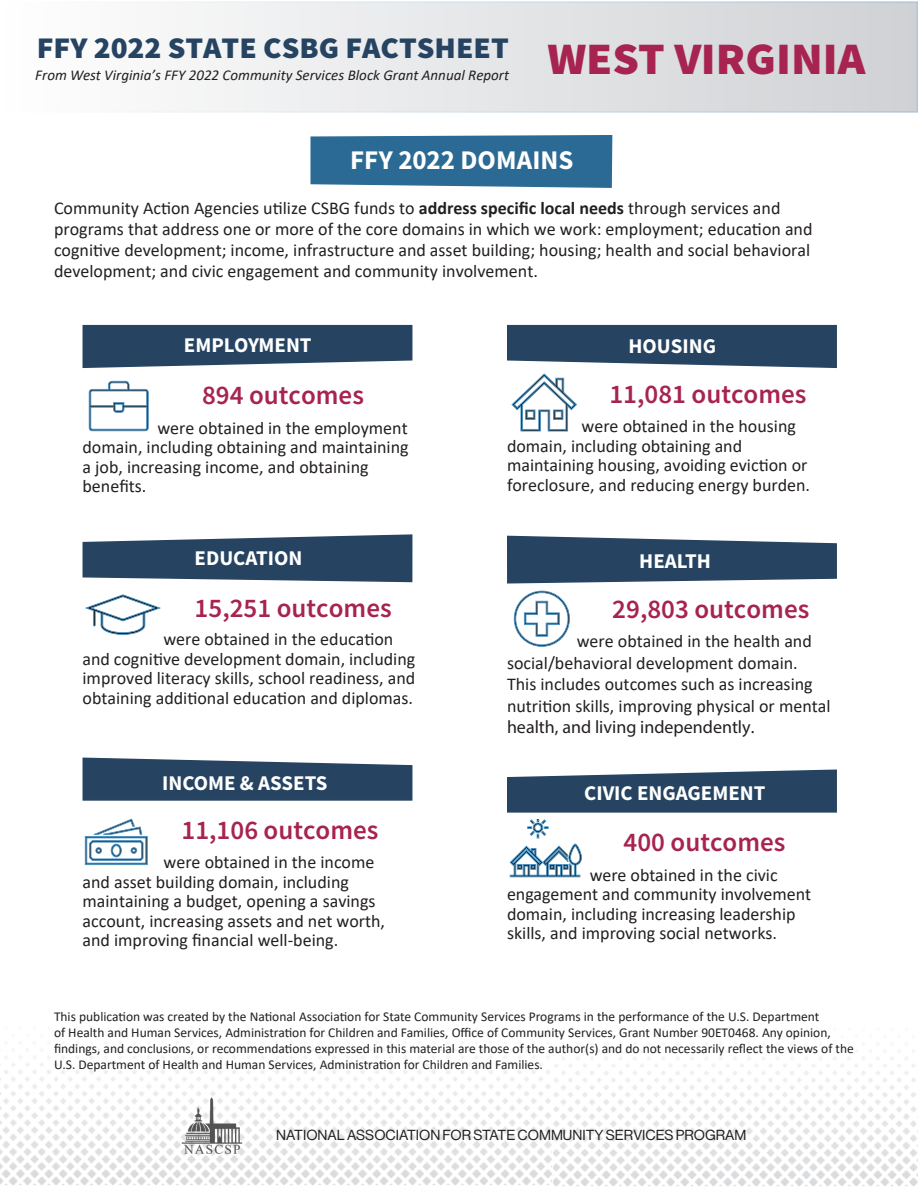
<style>
.page{position:relative;width:918px;height:1188px;background:#fff}
.page>*{position:absolute;margin:0;border:0;box-sizing:border-box;transform-origin:0 0}
.t1{font:45px "Source Sans Variable";color:#a72350;scale:1.05 1}
.t2{font:30px "Source Sans Variable";color:#264462;scale:1.05 1}
.t3{font:27px "Source Sans Variable";color:#a72350}
.table_title_white{font:27px "Source Sans Variable";letter-spacing:-.005em;color:#fff}
.t4{font:21px "Source Sans Variable";color:#fff}
.t5{font:18px/19.5px "Calibri";color:#231f20}
.t6{font:italic 15px "Calibri";color:#231f20}
.t7{font:14.25px "N Haas Grotesk DS Pro 55 Rg";color:#231f20}
.t8{font:13.5px/16.2px "Calibri";color:#231f20}
.s1{font-weight:700}
.s2{font-family:"Myriad Pro"}
</style>
<div class="page">
<div style="left:0;top:1px;width:918px;height:112px;background:linear-gradient(to right,#fffefe,#cfd1d4)"></div>
<svg style="left:507px;top:535px;width:330px;height:49px;background:#465f79"></svg>
<img style="left:553px;top:1056px;width:364px;height:130px">
<img style="left:1px;top:1056px;width:551px;height:129px">
<img style="left:175px;top:1093px;width:74px;height:65px">
<svg style="left:310px;top:135px;width:303px;height:53px;background:#357299"></svg>
<svg style="left:89px;top:381px;width:60px;height:50px"></svg>
<svg style="left:85px;top:594px;width:76px;height:41px"></svg>
<svg style="left:509px;top:819px;width:73px;height:59px"></svg>
<svg style="left:85px;top:818px;width:63px;height:47px"></svg>
<svg style="left:514px;top:590px;width:56px;height:57px"></svg>
<svg style="left:82px;top:324px;width:331px;height:44px;background:#3d5873"></svg>
<svg style="left:82px;top:534px;width:331px;height:49px;background:#466079"></svg>
<svg style="left:82px;top:757px;width:331px;height:44px;background:#3d5873"></svg>
<svg style="left:507px;top:324px;width:330px;height:108px"></svg>
<svg style="left:507px;top:769px;width:330px;height:44px;background:#3d5772"></svg>
<p class="t2" style="left:37px;top:30px;width:451px">FFY 2022 STATE CSBG FACTSHEET</p>
<p class="t6" style="left:35px;top:65px;width:475px">From West Virginia’s FFY 2022 Community Services Block Grant Annual Report</p>
<p class="t1" style="left:547px;top:32px;width:304px">WEST VIRGINIA</p>
<p class="table_title_white" style="left:350px;top:144px;width:225px">FFY 2022 DOMAINS</p>
<p class="t5" style="left:54px;top:198px;width:728px">Community Action Agencies utilize CSBG funds to <span class="s1">address specific local needs</span> through services and</p>
<p class="t5" style="left:54px;top:218px;width:760px;line-height:21px">programs that address one or more of the core domains in which we work: employment; education and cognitive development; income, infrastructure and asset building; housing; health and social behavioral development; and civic engagement and community involvement.</p>
<p class="t4" style="left:184px;top:332px;width:129px">EMPLOYMENT</p>
<p class="t3" style="left:202px;top:379px;width:163px">894 outcomes</p>
<p class="t5" style="left:83px;top:417px;width:328px;text-indent:75px">were obtained in the employment domain, including obtaining and maintaining a job, increasing income, and obtaining benefits.</p>
<p class="t4" style="left:195px;top:545px;width:109px">EDUCATION</p>
<p class="t3" style="left:195px;top:591px;width:199px">15,251 outcomes</p>
<p class="t5" style="left:83px;top:629px;width:334px;text-indent:81px">were obtained in the education and cognitive development domain, including improved literacy skills, school readiness, and obtaining additional education and diplomas.</p>
<p class="t4" style="left:162px;top:770px;width:167px">INCOME &amp; ASSETS</p>
<p class="t3" style="left:182px;top:813px;width:199px">11,106 outcomes</p>
<p class="t5" style="left:83px;top:852px;width:304px;text-indent:81px">were obtained in the income and asset building domain, including maintaining a budget, opening a savings account, increasing assets and net worth, and improving financial well-being.</p>
<p class="t4" style="left:628px;top:334px;width:89px">HOUSING</p>
<p class="t3" style="left:609px;top:378px;width:199px">11,081 outcomes</p>
<p class="t5" style="left:507px;top:416px;width:305px;text-indent:75px">were obtained in the housing domain, including obtaining and maintaining housing, avoiding eviction or foreclosure, and reducing energy burden.</p>
<p class="t4" style="left:639px;top:549px;width:73px">HEALTH</p>
<p class="t3" style="left:612px;top:593px;width:199px">29,803 outcomes</p>
<p class="t5" style="left:507px;top:630px;width:325px;line-height:21.6px;text-indent:70px">were obtained in the health and social/behavioral development domain.<br>This includes outcomes such as increasing nutrition skills, improving physical or mental <span class="s2">health, and living independently.</span></p>
<p class="t4" style="left:584px;top:781px;width:183px">CIVIC ENGAGEMENT</p>
<p class="t3" style="left:624px;top:826px;width:163px">400 outcomes</p>
<p class="t5" style="left:507px;top:865px;width:306px;text-indent:83px">were obtained in the civic engagement and community involvement domain, including increasing leadership skills, and improving social networks.</p>
<p class="t8" style="left:54px;top:1008px;width:801px">This publication was created by the National Association for State Community Services Programs in the performance of the U.S. Department<br>of Health and Human Services, Administration for Children and Families, Office of Community Services, Grant Number 90ET0468. Any opinion, findings, and conclusions, or recommendations expressed in this material are those of the author(s) and do not necessarily reflect the views of the U.S. Department of Health and Human Services, Administration for Children and Families.</p>
<p class="t7" style="left:276px;top:1127px;width:472px">NATIONAL ASSOCIATION FOR STATE COMMUNITY SERVICES PROGRAM</p>
</div>
